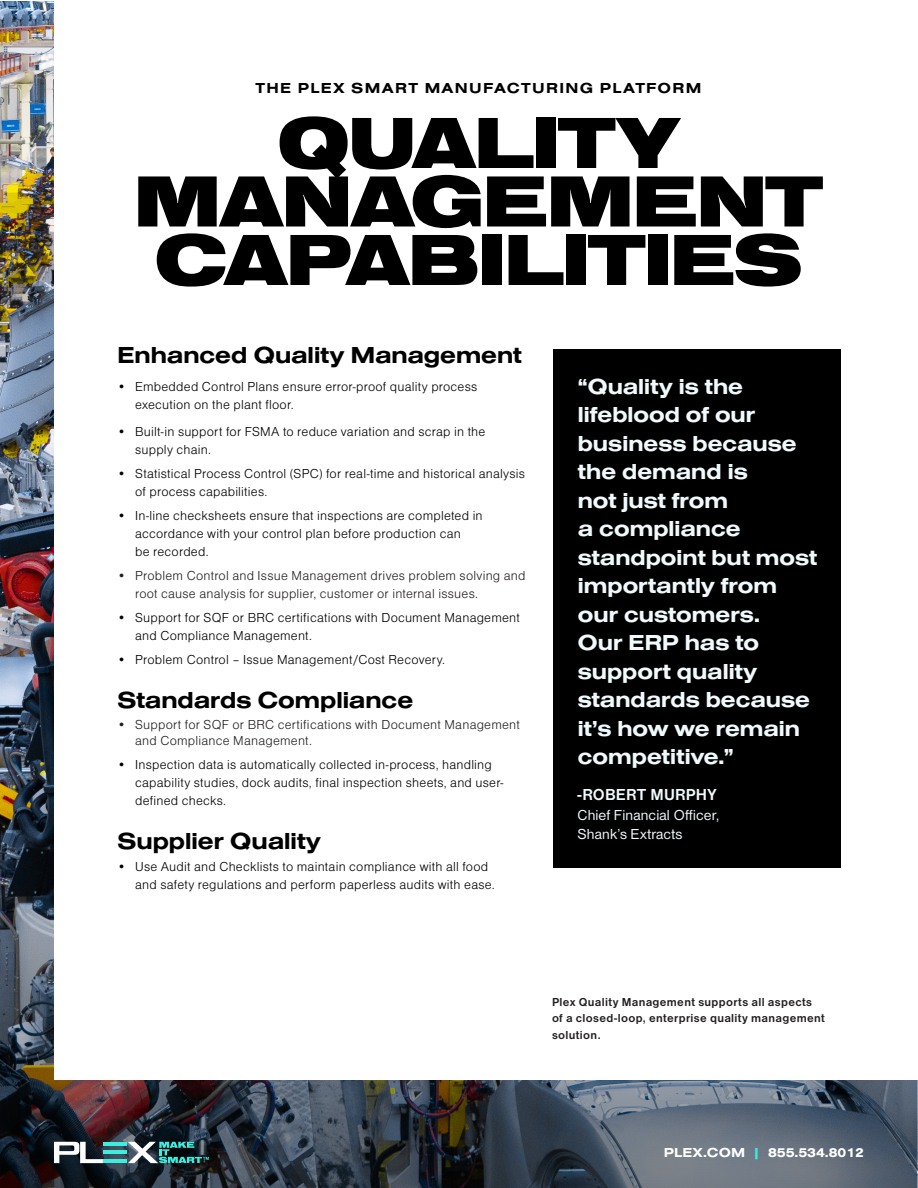
<style>
.page{position:relative;width:918px;height:1188px;background:#fff}
.page>*{position:absolute;margin:0;border:0;box-sizing:border-box;transform-origin:0 0}
.internal_page_headli{font:900 75px/58.5px "Nimbus San Ext";letter-spacing:-.035em;color:#000;text-align:center}
.Body_subhead{font:700 24px "Nimbus San Ext";letter-spacing:-.03em;color:#000}
.callout_white{font:700 22.5px/28.5px "Nimbus San Ext";letter-spacing:-.03em;color:#f0f9fb}
.callout_white-2{font:700 16.5px "Nimbus San D";letter-spacing:.01em;color:#f0f9fb}
.callout_white-3{font:15px/19.5px "Nimbus San D";letter-spacing:.01em;color:#f0f9fb}
.t1{font:700 15px "Nimbus San Ext";letter-spacing:.09em;color:#000}
.t2{font:300 13.5px/18px "Nimbus San D";letter-spacing:.015em;color:#000}
.t3{font:300 13.5px/18px "Nimbus San D";letter-spacing:.015em;color:#231f20}
.t4{font:700 13.5px "Nimbus San Ext";color:#fff}
.body{font:700 12px/16.5px "Nimbus San D";letter-spacing:.03em;color:#231f20}
.s1{color:#3beedd}
</style>
<div class="page">
<img style="left:0;top:1px;width:918px;height:1187px">
<svg style="left:1px;top:777px;width:916px;height:410px;background:#424953"></svg>
<div style="left:54px;top:0;width:864px;height:1080px;background:#fff"></div>
<svg style="left:54px;top:1142px;width:49px;height:21px"></svg>
<hr style="left:104px;top:1159px;width:23px;height:4px;background:#3beedd">
<hr style="left:104px;top:1142px;width:23px;height:4px;background:#3beedd">
<hr style="left:104px;top:1150px;width:23px;height:4px;background:#3beedd">
<svg style="left:128px;top:1142px;width:81px;height:21px;background:#447172"></svg>
<div style="left:554px;top:350px;width:287px;height:518px;background:#000"></div>
<p class="t1" style="left:255px;top:78px;width:448px">THE PLEX SMART MANUFACTURING PLATFORM</p>
<p class="internal_page_headli" style="left:133px;top:115px;width:692px">QUALITY<br>MANAGEMENT<br>CAPABILITIES</p>
<p class="Body_subhead" style="left:117px;top:338px;width:406px">Enhanced Quality Management</p>
<p class="t2" style="left:135px;top:378px;width:344px;text-indent:-18px">• Embedded Control Plans ensure error-proof quality process execution on the plant floor.</p>
<p class="t2" style="left:135px;top:423px;width:352px;text-indent:-18px">• Built-in support for FSMA to reduce variation and scrap in the supply chain.</p>
<p class="t2" style="left:135px;top:465px;width:391px;text-indent:-18px">• Statistical Process Control (SPC) for real-time and historical analysis of process capabilities.</p>
<p class="t2" style="left:135px;top:507px;width:349px;text-indent:-18px">• In-line checksheets ensure that inspections are completed in accordance with your control plan before production can<br>be recorded.</p>
<p class="t3" style="left:135px;top:567px;width:392px;text-indent:-18px">• Problem Control and Issue Management drives problem solving and root cause analysis for supplier, customer or internal issues.</p>
<p class="t2" style="left:135px;top:609px;width:386px;text-indent:-18px">• Support for SQF or BRC certifications with Document Management and Compliance Management.</p>
<p class="t2" style="left:117px;top:651px;width:330px">• Problem Control – Issue Management/Cost Recovery.</p>
<p class="Body_subhead" style="left:117px;top:683px;width:298px">Standards Compliance</p>
<p class="t3" style="left:135px;top:716px;width:386px;line-height:16.5px;text-indent:-18px">• Support for SQF or BRC certifications with Document Management and Compliance Management.</p>
<p class="t2" style="left:135px;top:756px;width:370px;text-indent:-18px">• Inspection data is automatically collected in-process, handling capability studies, dock audits, final inspection sheets, and user&shy;defined checks.</p>
<p class="Body_subhead" style="left:117px;top:824px;width:205px">Supplier Quality</p>
<p class="t2" style="left:135px;top:858px;width:361px;text-indent:-18px">• Use Audit and Checklists to maintain compliance with all food and safety regulations and perform paperless audits with ease.</p>
<p class="callout_white" style="left:578px;top:371px;width:241px">“Quality is the lifeblood of our business because the demand is<br>not just from<br>a compliance standpoint but most importantly from our customers.<br>Our ERP has to support quality standards because it’s how we remain competitive.”</p>
<p class="callout_white-2" style="left:578px;top:785px;width:141px">-ROBERT MURPHY</p>
<p class="callout_white-3" style="left:578px;top:805px;width:144px">Chief Financial Officer,<br>Shank’s Extracts</p>
<p class="body" style="left:552px;top:993px;width:275px">Plex Quality Management supports all aspects of a closed-loop, enterprise quality management solution.</p>
<p class="t4" style="left:664px;top:1143px;width:202px">PLEX.COM <span class="s1">|</span> 855.534.8012</p>
</div>
